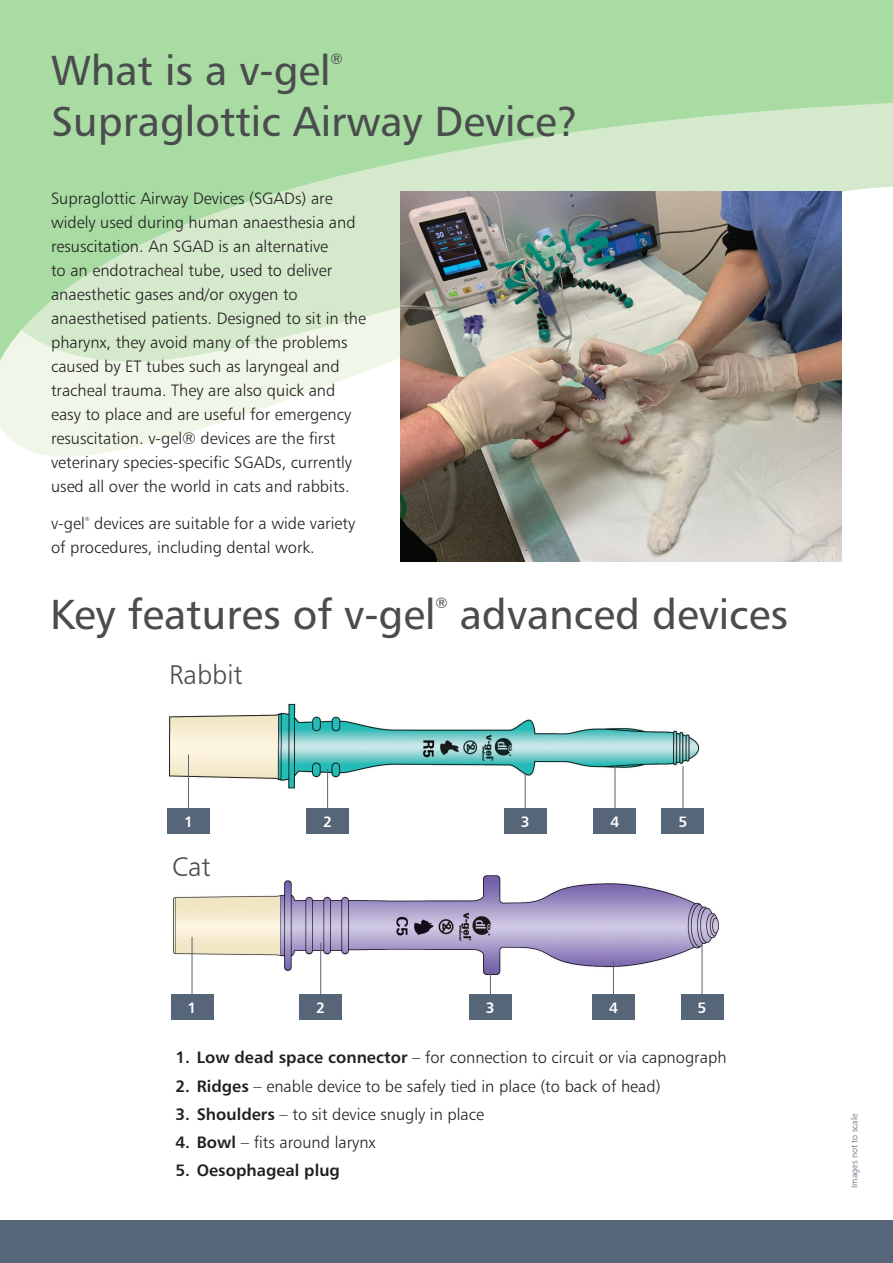
<style>
.page{position:relative;width:893px;height:1263px;background:#fff}
.page>*{position:absolute;margin:0;border:0;box-sizing:border-box;transform-origin:0 0}
.Heading_1{font:42px "Humanist 777 BT Roman B";color:#4b4c4d}
.Heading_1-2{font:27px "Humanist 777 BT Light B";color:#4b4c4d}
.Humanist_body{font:16.5px/24px "Humanist 777 BT Light B";color:#231f20}
.List_1_12pt{font:16.5px "Humanist 777 BT Light B";color:#231f20}
.List_1_12pt-2{font:16.5px "Humanist 777 BT Bold B";color:#231f20}
.List_1{font:15px "Humanist 777 BT Bold B";color:#fff}
.Heading_1-3{font:14.7px "Humanist 777 BT Roman B";color:#4b4c4d}
.t1{font:9px "Humanist 777 BT Light B";color:#576579}
.Humanist_body-2{font:5.7px "Humanist 777 BT Light B";color:#231f20}
.s1{font-family:"Humanist 777 BT Bold B"}
</style>
<div class="page">
<div style="left:0;top:1220px;width:893px;height:43px;background:#576579"></div>
<svg style="left:0;top:384px;width:331px;height:73px;fill:#f1f7e8"></svg>
<svg style="left:0;top:0;width:893px;height:384px;background:#bde3b7"></svg>
<img style="left:400px;top:191px;width:442px;height:370px">
<img style="left:173px;top:875px;width:546px;height:106px">
<hr style="left:192px;top:937px;width:1px;height:77px;background:#576579">
<hr style="left:320px;top:943px;width:1px;height:71px;background:#576579">
<hr style="left:490px;top:969px;width:1px;height:45px;background:#576579">
<hr style="left:613px;top:961px;width:1px;height:53px;background:#576579">
<hr style="left:702px;top:945px;width:1px;height:69px;background:#576579">
<div style="left:171px;top:995px;width:42px;height:25px;background:#576579"></div>
<div style="left:299px;top:995px;width:43px;height:25px;background:#576579"></div>
<div style="left:469px;top:995px;width:43px;height:25px;background:#576579"></div>
<div style="left:592px;top:995px;width:43px;height:25px;background:#576579"></div>
<div style="left:681px;top:995px;width:42px;height:25px;background:#576579"></div>
<img style="left:169px;top:703px;width:530px;height:92px">
<hr style="left:188px;top:755px;width:1px;height:77px;background:#576579">
<hr style="left:327px;top:769px;width:1px;height:63px;background:#576579">
<hr style="left:615px;top:766px;width:1px;height:66px;background:#576579">
<hr style="left:683px;top:766px;width:1px;height:66px;background:#576579">
<div style="left:167px;top:808px;width:43px;height:26px;background:#576579"></div>
<div style="left:306px;top:808px;width:43px;height:26px;background:#576579"></div>
<div style="left:593px;top:808px;width:43px;height:26px;background:#576579"></div>
<div style="left:662px;top:808px;width:42px;height:26px;background:#576579"></div>
<hr style="left:525px;top:774px;width:1px;height:58px;background:#576579">
<div style="left:504px;top:808px;width:43px;height:26px;background:#576579"></div>
<p class="Heading_1" style="left:51px;top:44px;width:281px">What is a v-gel</p>
<p class="Heading_1-3" style="left:331px;top:50px;width:14px">®</p>
<p class="Heading_1" style="left:51px;top:95px;width:529px">Supraglottic Airway Device?</p>
<p class="Humanist_body" style="left:51px;top:186px;width:317px">Supraglottic Airway Devices (SGADs) are widely used during human anaesthesia and resuscitation. An SGAD is an alternative<br>to an endotracheal tube, used to deliver anaesthetic gases and/or oxygen to anaesthetised patients. Designed to sit in the pharynx, they avoid many of the problems caused by ET tubes such as laryngeal and tracheal trauma. They are also quick and easy to place and are useful for emergency resuscitation. v-gel® devices are the first veterinary species-specific SGADs, currently used all over the world in cats and rabbits.</p>
<p class="Humanist_body" style="left:51px;top:511px;width:35px">v-gel</p>
<p class="Humanist_body-2" style="left:85px;top:515px;width:6px">®</p>
<p class="Humanist_body" style="left:51px;top:511px;width:306px;text-indent:43px">devices are suitable for a wide variety of procedures, including dental work.</p>
<p class="Heading_1" style="left:50px;top:588px;width:387px">Key features of v-gel</p>
<p class="Heading_1-3" style="left:435px;top:594px;width:14px">®</p>
<p class="Heading_1" style="left:460px;top:588px;width:330px">advanced devices</p>
<p class="Heading_1-2" style="left:169px;top:658px;width:75px">Rabbit</p>
<p class="List_1" style="left:521px;top:812px;width:10px">3</p>
<p class="List_1" style="left:184px;top:812px;width:10px">1</p>
<p class="List_1" style="left:323px;top:812px;width:10px">2</p>
<p class="List_1" style="left:610px;top:812px;width:10px">4</p>
<p class="List_1" style="left:678px;top:812px;width:10px">5</p>
<p class="Heading_1-2" style="left:172px;top:849px;width:40px">Cat</p>
<p class="List_1" style="left:188px;top:999px;width:10px">1</p>
<p class="List_1" style="left:316px;top:999px;width:10px">2</p>
<p class="List_1" style="left:486px;top:999px;width:10px">3</p>
<p class="List_1" style="left:609px;top:999px;width:10px">4</p>
<p class="List_1" style="left:698px;top:999px;width:10px">5</p>
<p class="List_1_12pt" style="left:176px;top:1047px;width:553px"><span class="s1">1. Low dead space connector</span> – for connection to circuit or via capnograph</p>
<p class="List_1_12pt" style="left:176px;top:1076px;width:487px"><span class="s1">2. Ridges</span> – enable device to be safely tied in place (to back of head)</p>
<p class="List_1_12pt" style="left:176px;top:1104px;width:310px"><span class="s1">3. Shoulders</span> – to sit device snugly in place</p>
<p class="List_1_12pt" style="left:176px;top:1132px;width:201px"><span class="s1">4. Bowl</span> – fits around larynx</p>
<p class="List_1_12pt-2" style="left:176px;top:1160px;width:166px">5. Oesophageal plug</p>
<p class="t1" style="left:849px;top:1188px;width:76px;rotate:-90deg">Images not to scale</p>
</div>
